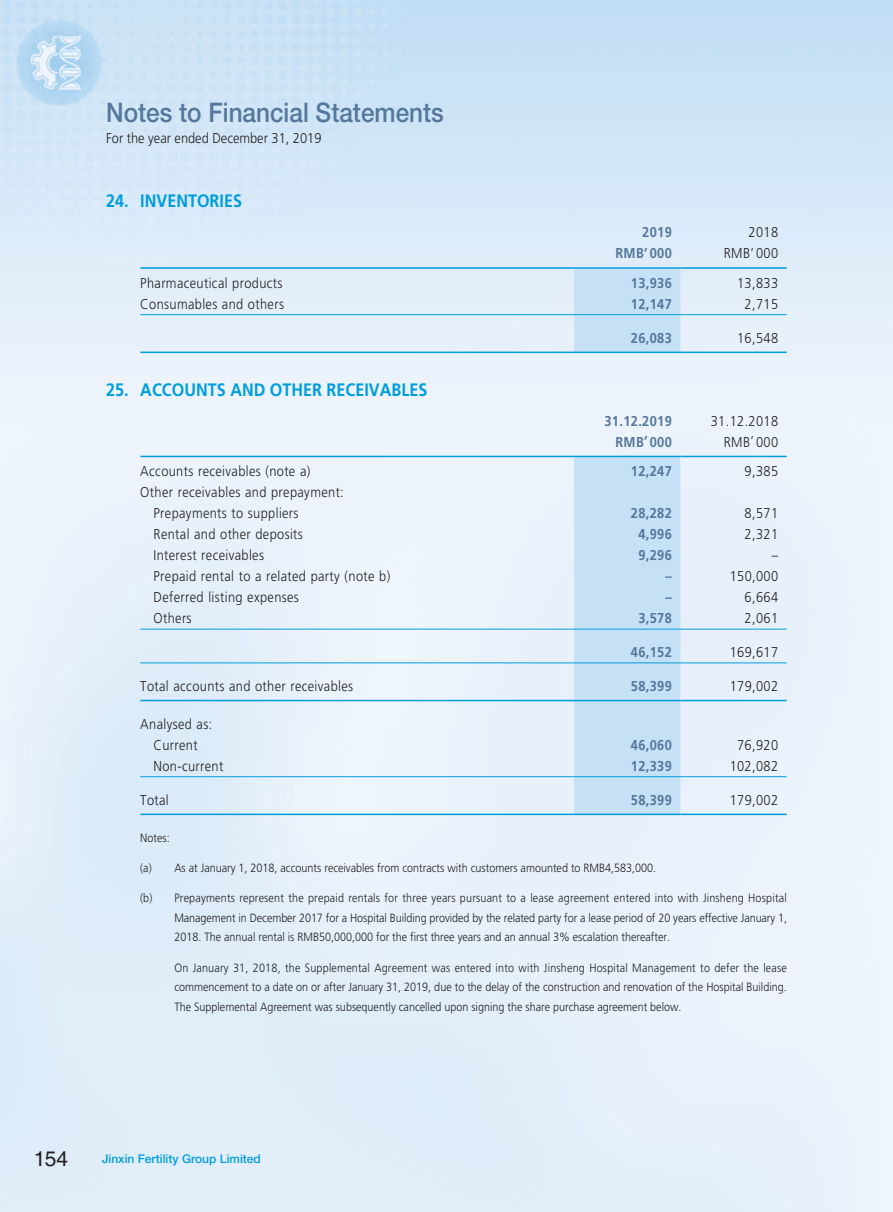
<style>
.page{position:relative;width:893px;height:1212px;background:#fff}
.page>*{position:absolute;margin:0;border:0;box-sizing:border-box;transform-origin:0 0}
.t1{font:500 27px "Helvetica Neue LT Std";color:#55779b;scale:.9 1}
.t2{font:21px "Helvetica LT Std";color:#231f20}
.t3{font:700 18px "Frutiger LT Std";color:#009ddc;scale:.9 1}
.t4{font:300 14.25px/21px "Frutiger LT Std";letter-spacing:.03em;color:#231f20;scale:.9 1}
.t5{font:700 14.25px "Frutiger LT Std";letter-spacing:.03em;color:#55779b;scale:.9 1}
.t6{font:300 14.25px "Frutiger LT Std";color:#231f20;scale:.9 1}
.t7{font:300 12px/19.5px "Frutiger LT Std";color:#231f20;text-align:justify;scale:.9 1}
.t8{font:500 12px "Helvetica Neue LT Std";color:#009ddc}
</style>
<div class="page">
<hr style="left:892px;top:0;width:1px;height:1212px;background:#eef4fc">
<div style="left:574px;top:269px;width:106px;height:83px;background:#c6e0f5"></div>
<hr style="left:140px;top:267px;width:434px;height:2px;background:#009ddc">
<hr style="left:574px;top:267px;width:106px;height:2px;background:#009ddc">
<hr style="left:680px;top:267px;width:107px;height:2px;background:#009ddc">
<hr style="left:140px;top:314px;width:434px;height:1px;background:#009ddc">
<hr style="left:574px;top:314px;width:106px;height:1px;background:#009ddc">
<hr style="left:680px;top:314px;width:107px;height:1px;background:#009ddc">
<hr style="left:140px;top:352px;width:434px;height:1px;background:#009ddc">
<hr style="left:574px;top:352px;width:106px;height:1px;background:#009ddc">
<hr style="left:680px;top:352px;width:107px;height:1px;background:#009ddc">
<div style="left:574px;top:457px;width:106px;height:356px;background:#c6e0f5"></div>
<hr style="left:140px;top:456px;width:434px;height:1px;background:#009ddc">
<hr style="left:574px;top:456px;width:106px;height:1px;background:#009ddc">
<hr style="left:680px;top:456px;width:107px;height:1px;background:#009ddc">
<hr style="left:140px;top:629px;width:434px;height:1px;background:#009ddc">
<hr style="left:574px;top:629px;width:106px;height:1px;background:#009ddc">
<hr style="left:680px;top:629px;width:107px;height:1px;background:#009ddc">
<hr style="left:140px;top:662px;width:434px;height:1px;background:#009ddc">
<hr style="left:574px;top:662px;width:106px;height:1px;background:#009ddc">
<hr style="left:680px;top:662px;width:107px;height:1px;background:#009ddc">
<hr style="left:140px;top:700px;width:434px;height:1px;background:#009ddc">
<hr style="left:574px;top:700px;width:106px;height:1px;background:#009ddc">
<hr style="left:680px;top:700px;width:107px;height:1px;background:#009ddc">
<hr style="left:140px;top:776px;width:434px;height:1px;background:#009ddc">
<hr style="left:574px;top:776px;width:106px;height:1px;background:#009ddc">
<hr style="left:680px;top:776px;width:107px;height:1px;background:#009ddc">
<hr style="left:140px;top:813px;width:434px;height:2px;background:#009ddc">
<hr style="left:574px;top:813px;width:106px;height:2px;background:#009ddc">
<hr style="left:680px;top:813px;width:107px;height:2px;background:#009ddc">
<h1 class="t1" style="left:106px;top:96px;width:377px">Notes to Financial Statements</h1>
<p class="t6" style="left:106px;top:130px;width:241px">For the year ended December 31, 2019</p>
<h3 class="t3" style="left:106px;top:191px;width:152px">24. INVENTORIES</h3>
<p class="t5" style="left:642px;top:224px;width:34px">2019</p>
<p class="t4" style="left:749px;top:222px;width:34px">2018</p>
<p class="t5" style="left:615px;top:245px;width:64px">RMB’ 000</p>
<p class="t4" style="left:724px;top:243px;width:62px">RMB’ 000</p>
<p class="t4" style="left:140px;top:273px;width:160px">Pharmaceutical products</p>
<p class="t5" style="left:631px;top:275px;width:47px">13,936</p>
<p class="t4" style="left:737px;top:273px;width:47px">13,833</p>
<p class="t4" style="left:140px;top:294px;width:161px">Consumables and others</p>
<p class="t5" style="left:631px;top:296px;width:47px">12,147</p>
<p class="t4" style="left:745px;top:294px;width:39px">2,715</p>
<p class="t5" style="left:631px;top:329px;width:47px">26,083</p>
<p class="t4" style="left:737px;top:327px;width:47px">16,548</p>
<h3 class="t3" style="left:106px;top:379px;width:358px">25. ACCOUNTS AND OTHER RECEIVABLES</h3>
<p class="t5" style="left:604px;top:412px;width:76px">31.12.2019</p>
<p class="t4" style="left:711px;top:411px;width:76px">31.12.2018</p>
<p class="t5" style="left:615px;top:433px;width:64px">RMB’ 000</p>
<p class="t4" style="left:724px;top:432px;width:62px">RMB’ 000</p>
<p class="t4" style="left:140px;top:461px;width:190px">Accounts receivables (note a)</p>
<p class="t5" style="left:631px;top:463px;width:47px">12,247</p>
<p class="t4" style="left:745px;top:461px;width:39px">9,385</p>
<p class="t4" style="left:153px;top:482px;width:213px;text-indent:-13px">Other receivables and prepayment:<br>Prepayments to suppliers</p>
<p class="t5" style="left:631px;top:505px;width:47px">28,282</p>
<p class="t4" style="left:745px;top:503px;width:39px">8,571</p>
<p class="t4" style="left:153px;top:524px;width:167px">Rental and other deposits</p>
<p class="t5" style="left:638px;top:526px;width:39px">4,996</p>
<p class="t4" style="left:745px;top:524px;width:39px">2,321</p>
<p class="t4" style="left:153px;top:545px;width:124px">Interest receivables</p>
<p class="t5" style="left:638px;top:547px;width:39px">9,296</p>
<p class="t4" style="left:772px;top:545px;width:9px">–</p>
<p class="t4" style="left:153px;top:566px;width:265px">Prepaid rental to a related party (note b)</p>
<p class="t5" style="left:665px;top:568px;width:9px">–</p>
<p class="t4" style="left:730px;top:566px;width:55px">150,000</p>
<p class="t4" style="left:153px;top:587px;width:163px">Deferred listing expenses</p>
<p class="t5" style="left:665px;top:589px;width:9px">–</p>
<p class="t4" style="left:745px;top:587px;width:39px">6,664</p>
<p class="t4" style="left:153px;top:608px;width:44px">Others</p>
<p class="t5" style="left:638px;top:610px;width:39px">3,578</p>
<p class="t4" style="left:745px;top:608px;width:39px">2,061</p>
<p class="t5" style="left:631px;top:644px;width:47px">46,152</p>
<p class="t4" style="left:730px;top:642px;width:55px">169,617</p>
<p class="t4" style="left:140px;top:676px;width:238px">Total accounts and other receivables</p>
<p class="t5" style="left:631px;top:678px;width:47px">58,399</p>
<p class="t4" style="left:730px;top:676px;width:55px">179,002</p>
<p class="t4" style="left:140px;top:714px;width:82px;text-align:center">Analysed as:<br>Current</p>
<p class="t5" style="left:631px;top:737px;width:47px">46,060</p>
<p class="t4" style="left:737px;top:735px;width:47px">76,920</p>
<p class="t4" style="left:153px;top:756px;width:79px">Non-current</p>
<p class="t5" style="left:631px;top:758px;width:47px">12,339</p>
<p class="t4" style="left:730px;top:756px;width:55px">102,082</p>
<p class="t4" style="left:140px;top:789px;width:33px">Total</p>
<p class="t5" style="left:631px;top:791px;width:47px">58,399</p>
<p class="t4" style="left:730px;top:789px;width:55px">179,002</p>
<p class="t7" style="left:140px;top:828px;width:34px">Notes:</p>
<p class="t7" style="left:140px;top:858px;width:575px">(a) As at January 1, 2018, accounts receivables from contracts with customers amounted to RMB4,583,000.</p>
<p class="t7" style="left:174px;top:889px;width:682px;text-indent:-34px">(b) Prepayments represent the prepaid rentals for three years pursuant to a lease agreement entered into with Jinsheng Hospital Management in December 2017 for a Hospital Building provided by the related party for a lease period of 20 years effective January 1, 2018. The annual rental is RMB50,000,000 for the first three years and an annual 3% escalation thereafter.</p>
<p class="t7" style="left:174px;top:958px;width:682px">On January 31, 2018, the Supplemental Agreement was entered into with Jinsheng Hospital Management to defer the lease commencement to a date on or after January 31, 2019, due to the delay of the construction and renovation of the Hospital Building.<br>The Supplemental Agreement was subsequently cancelled upon signing the share purchase agreement below.</p>
<h2 class="t2" style="left:34px;top:1146px;width:36px">154</h2>
<p class="t8" style="left:102px;top:1152px;width:160px">Jinxin Fertility Group Limited</p>
</div>
